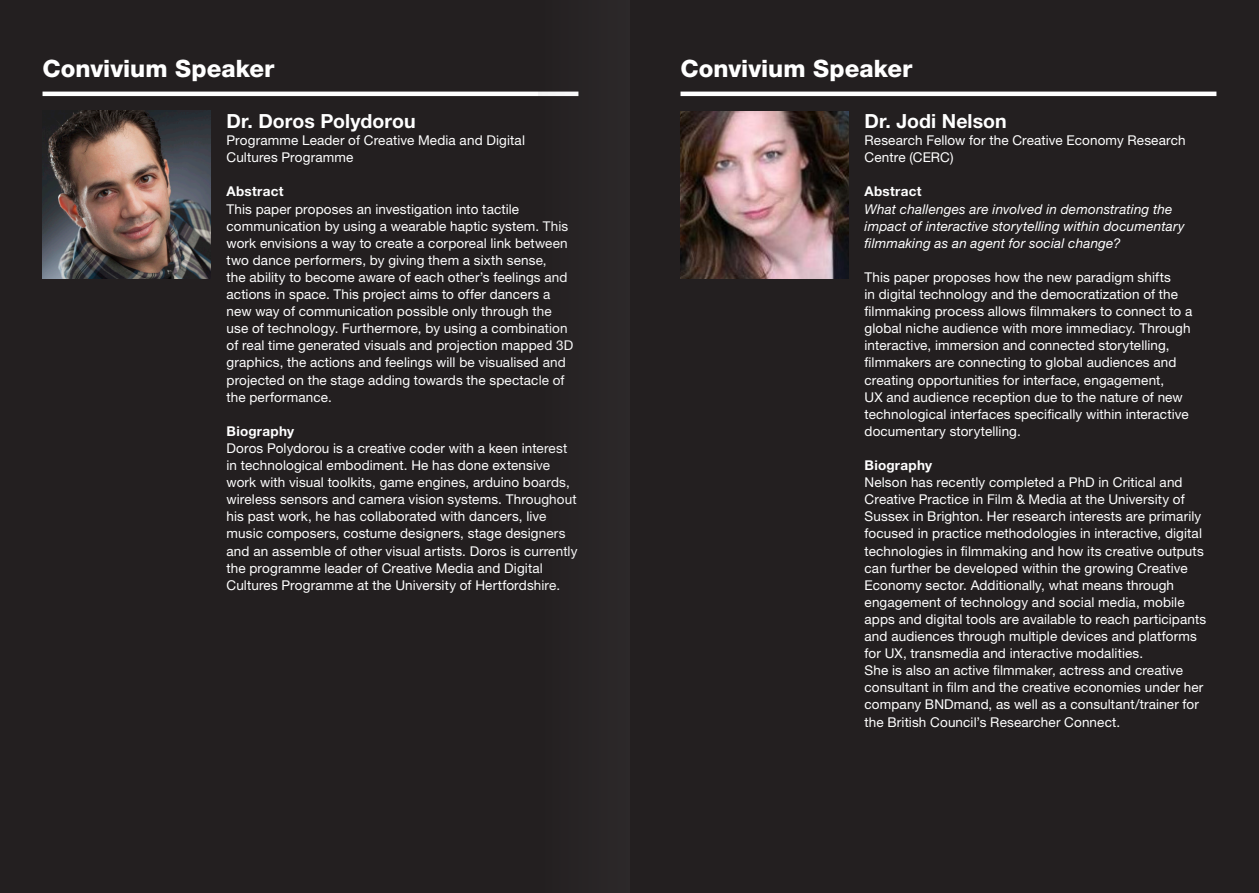
<style>
.page{position:relative;width:1259px;height:893px;background:#231f20}
.page>*{position:absolute;margin:0;border:0;box-sizing:border-box;transform-origin:0 0}
.t1{font:800 24px "Helvetica Neue LT";color:#fff}
.t2{font:700 19.5px "Helvetica Neue LT";letter-spacing:.005em;color:#fff}
.t3{font:13.5px/17.1px "Helvetica Neue LT";letter-spacing:.01em;color:#fff}
.t4{font:italic 13.5px/17.1px "Helvetica Neue LT";letter-spacing:.01em;color:#fff}
.t5{font:700 13.5px "Helvetica Neue LT";letter-spacing:.02em;color:#fff}
.s1{font-weight:700}
</style>
<div class="page">
<img style="left:680px;top:111px;width:168px;height:168px">
<hr style="left:43px;top:92px;width:535px;height:4px;background:#fff">
<hr style="left:680px;top:92px;width:536px;height:4px;background:#fff">
<img style="left:43px;top:111px;width:167px;height:168px">
<div style="left:538px;top:0;width:91px;height:893px;background:#282425"></div>
<p class="t1" style="left:43px;top:54px;width:233px">Convivium Speaker</p>
<p class="t1" style="left:680px;top:54px;width:233px">Convivium Speaker</p>
<p class="t2" style="left:226px;top:109px;width:191px">Dr. Doros Polydorou</p>
<p class="t3" style="left:226px;top:132px;width:300px">Programme Leader of Creative Media and Digital<br>Cultures Programme</p>
<p class="t5" style="left:226px;top:183px;width:59px">Abstract</p>
<p class="t3" style="left:226px;top:200px;width:348px">This paper proposes an investigation into tactile communication by using a wearable haptic system. This work envisions a way to create a corporeal link between two dance performers, by giving them a sixth sense,<br>the ability to become aware of each other’s feelings and actions in space. This project aims to offer dancers a new way of communication possible only through the use of technology. Furthermore, by using a combination of real time generated visuals and projection mapped 3D graphics, the actions and feelings will be visualised and projected on the stage adding towards the spectacle of the performance.</p>
<p class="t3" style="left:226px;top:422px;width:352px"><span class="s1">Biography<br></span>Doros Polydorou is a creative coder with a keen interest in technological embodiment. He has done extensive work with visual toolkits, game engines, arduino boards, wireless sensors and camera vision systems. Throughout his past work, he has collaborated with dancers, live music composers, costume designers, stage designers and an assemble of other visual artists. Doros is currently the programme leader of Creative Media and Digital Cultures Programme at the University of Hertfordshire.</p>
<p class="t2" style="left:864px;top:109px;width:144px">Dr. Jodi Nelson</p>
<p class="t3" style="left:864px;top:132px;width:323px">Research Fellow for the Creative Economy Research<br>Centre (CERC)</p>
<p class="t5" style="left:864px;top:183px;width:59px">Abstract</p>
<p class="t4" style="left:864px;top:200px;width:321px">What challenges are involved in demonstrating the impact of interactive storytelling within documentary filmmaking as an agent for social change?</p>
<p class="t3" style="left:864px;top:268px;width:329px">This paper proposes how the new paradigm shifts<br>in digital technology and the democratization of the filmmaking process allows filmmakers to connect to a global niche audience with more immediacy. Through interactive, immersion and connected storytelling, filmmakers are connecting to global audiences and creating opportunities for interface, engagement,<br>UX and audience reception due to the nature of new technological interfaces specifically within interactive documentary storytelling.</p>
<p class="t5" style="left:864px;top:457px;width:69px">Biography</p>
<p class="t3" style="left:864px;top:474px;width:343px">Nelson has recently completed a PhD in Critical and Creative Practice in Film &amp; Media at the University of Sussex in Brighton. Her research interests are primarily focused in practice methodologies in interactive, digital technologies in filmmaking and how its creative outputs can further be developed within the growing Creative Economy sector. Additionally, what means through engagement of technology and social media, mobile apps and digital tools are available to reach participants and audiences through multiple devices and platforms for UX, transmedia and interactive modalities.</p>
<p class="t3" style="left:864px;top:662px;width:340px">She is also an active filmmaker, actress and creative consultant in film and the creative economies under her company BNDmand, as well as a consultant/trainer for the British Council’s Researcher Connect.</p>
</div>
